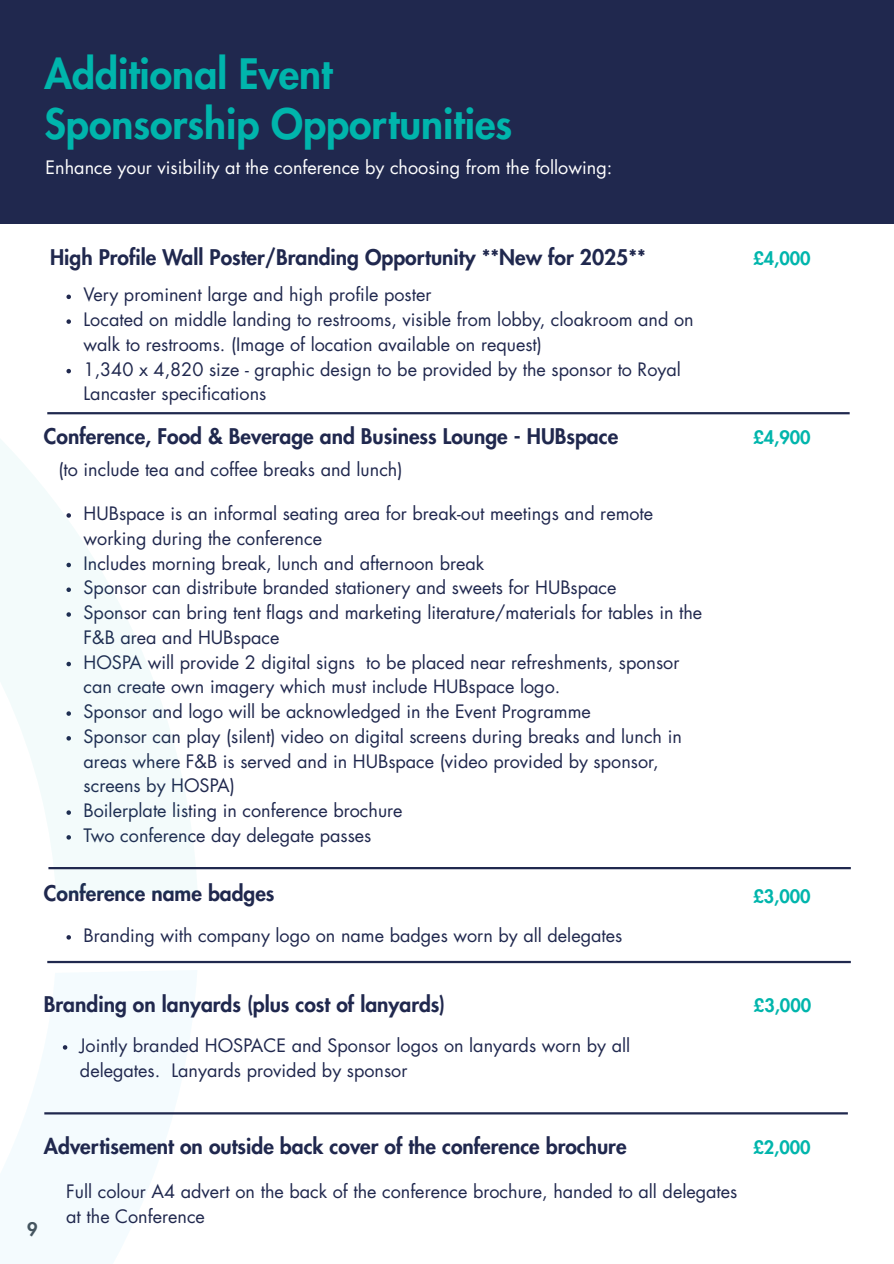
<style>
.page{position:relative;width:894px;height:1264px;background:#fff}
.page>*{position:absolute;margin:0;border:0;box-sizing:border-box;transform-origin:0 0}
.t1{font:800 40.8px/49.5px "Futura Std";color:#00b5ac}
.t2{font:800 21px "Futura Std";color:#20284e}
.t3{font:18px/24.8px "Futura Std";color:#20284e}
.t4{font:18px "Futura Std";color:#fff}
.t5{font:800 18px "Futura Std";color:#00b5ac}
.t6{font:800 18px "Futura LT Pro";color:#455560}
</style>
<div class="page">
<div style="left:0;top:0;width:893px;height:223px;background:#20284e"></div>
<svg style="left:0;top:970px;width:197px;height:293px;fill:#f4fbfe"></svg>
<svg style="left:0;top:223px;width:198px;height:673px"></svg>
<svg style="left:66px;top:935px;width:5px;height:4px"></svg>
<svg style="left:63px;top:1045px;width:4px;height:4px"></svg>
<hr style="left:48px;top:867px;width:802px;height:2px;background:#20284e">
<hr style="left:47px;top:412px;width:802px;height:2px;background:#20284e">
<hr style="left:47px;top:960px;width:803px;height:3px;background:#20284e">
<hr style="left:44px;top:1112px;width:803px;height:2px;background:#20284e">
<svg style="left:66px;top:294px;width:5px;height:5px"></svg>
<svg style="left:66px;top:319px;width:5px;height:5px"></svg>
<svg style="left:66px;top:369px;width:5px;height:4px"></svg>
<h1 class="t1" style="left:44px;top:51px;width:469px">Additional Event<br>Sponsorship Opportunities</h1>
<p class="t4" style="left:46px;top:159px;width:568px">Enhance your visibility at the conference by choosing from the following:</p>
<p class="t2" style="left:50px;top:247px;width:597px">High Profile Wall Poster/Branding Opportunity **New for 2025**</p>
<p class="t5" style="left:753px;top:250px;width:59px">£4,000</p>
<p class="t3" style="left:84px;top:283px;width:611px">Very prominent large and high profile poster<br>Located on middle landing to restrooms, visible from lobby, cloakroom and on walk to restrooms. (Image of location available on request)<br>1,340 x 4,820 size - graphic design to be provided by the sponsor to Royal Lancaster specifications</p>
<p class="t2" style="left:44px;top:426px;width:575px">Conference, Food &amp; Beverage and Business Lounge - HUBspace</p>
<p class="t3" style="left:58px;top:458px;width:345px">(to include tea and coffee breaks and lunch)</p>
<p class="t3" style="left:84px;top:501px;width:620px">HUBspace is an informal seating area for break-out meetings and remote working during the conference<br>Includes morning break, lunch and afternoon break<br>Sponsor can distribute branded stationery and sweets for HUBspace<br>Sponsor can bring tent flags and marketing literature/materials for tables in the F&amp;B area and HUBspace<br>HOSPA will provide 2 digital signs to be placed near refreshments, sponsor can create own imagery which must include HUBspace logo.<br>Sponsor and logo will be acknowledged in the Event Programme<br>Sponsor can play (silent) video on digital screens during breaks and lunch in areas where F&amp;B is served and in HUBspace (video provided by sponsor, screens by HOSPA)<br>Boilerplate listing in conference brochure<br>Two conference day delegate passes</p>
<p class="t2" style="left:44px;top:884px;width:232px">Conference name badges</p>
<p class="t3" style="left:84px;top:923px;width:540px">Branding with company logo on name badges worn by all delegates</p>
<p class="t2" style="left:44px;top:994px;width:402px">Branding on lanyards (plus cost of lanyards)</p>
<p class="t3" style="left:80px;top:1033px;width:551px">Jointly branded HOSPACE and Sponsor logos on lanyards worn by all delegates. Lanyards provided by sponsor</p>
<p class="t5" style="left:753px;top:429px;width:59px">£4,900</p>
<p class="t5" style="left:753px;top:888px;width:59px">£3,000</p>
<p class="t5" style="left:753px;top:997px;width:59px">£3,000</p>
<p class="t2" style="left:44px;top:1136px;width:584px">Advertisement on outside back cover of the conference brochure</p>
<p class="t6" style="left:27px;top:1221px;width:12px">9</p>
<p class="t3" style="left:66px;top:1179px;width:672px">Full colour A4 advert on the back of the conference brochure, handed to all delegates at the Conference</p>
<p class="t5" style="left:753px;top:1139px;width:59px">£2,000</p>
</div>
